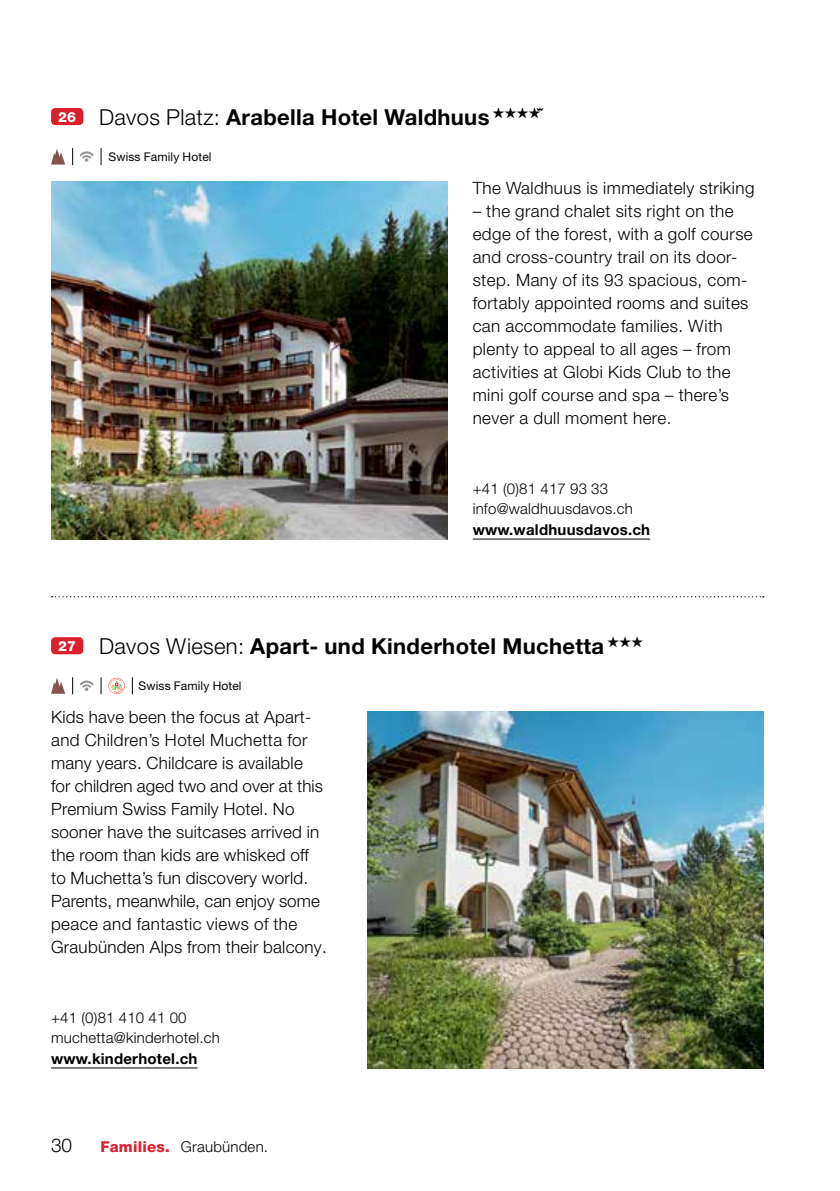
<style>
.page{position:relative;width:840px;height:1191px;background:#fff}
.page>*{position:absolute;margin:0;border:0;box-sizing:border-box;transform-origin:0 0}
.t1{font:700 22px "Helvetica Neue LT Pro";letter-spacing:.015em;color:#000}
.t2{font:300 19px "Helvetica Neue LT Pro";color:#000}
.t3{font:300 17px/23px "Helvetica Neue LT Pro";letter-spacing:.025em;color:#000}
.t4{font:300 15px/20px "Helvetica Neue LT Pro";letter-spacing:.015em;color:#000}
.t5{font:700 15px "Helvetica Neue LT Pro";letter-spacing:.015em;color:#000}
.t6{font:800 15px "Helvetica Neue LT Pro";letter-spacing:.015em;color:#da202c}
.t7{font:12px "Helvetica Neue LT Pro";letter-spacing:.01em;color:#000}
.s1{font-weight:300}
</style>
<div class="page">
<img style="left:51px;top:182px;width:396px;height:357px">
<svg style="left:51px;top:149px;width:14px;height:16px"></svg>
<svg style="left:80px;top:151px;width:14px;height:11px"></svg>
<svg style="left:72px;top:148px;width:1px;height:17px"></svg>
<svg style="left:101px;top:148px;width:1px;height:17px"></svg>
<img style="left:367px;top:711px;width:396px;height:357px">
<svg style="left:52px;top:596px;width:711px;height:1px"></svg>
<svg style="left:132px;top:677px;width:1px;height:17px"></svg>
<svg style="left:51px;top:678px;width:14px;height:16px"></svg>
<svg style="left:80px;top:680px;width:14px;height:11px"></svg>
<svg style="left:72px;top:677px;width:1px;height:17px"></svg>
<svg style="left:101px;top:677px;width:24px;height:18px"></svg>
<div style="left:51px;top:637px;width:32px;height:17px;background:#da202c;border-radius:4px"></div>
<div style="left:51px;top:108px;width:32px;height:17px;background:#da202c;border-radius:4px"></div>
<hr style="left:472px;top:539px;width:177px;height:1px;background:#000">
<hr style="left:51px;top:1067px;width:146px;height:1px;background:#000">
<p class="t1" style="left:58px;top:103px;width:488px"><sup>26</sup> <span class="s1">Davos Platz:</span> Arabella Hotel Waldhuus <sup>À</sup></p>
<p class="t7" style="left:108px;top:149px;width:104px">Swiss Family Hotel</p>
<p class="t3" style="left:472px;top:176px;width:283px">The Waldhuus is immediately striking</p>
<p class="t3" style="left:472px;top:199px;width:281px">– the grand chalet sits right on the edge of the forest, with a golf course and cross-country trail on its door&shy;step. Many of its 93 spacious, com&shy;fortably appointed rooms and suites can accommodate families. With plenty to appeal to all ages – from activities at Globi Kids Club to the mini golf course and spa – there’s never a dull moment here.</p>
<p class="t4" style="left:472px;top:478px;width:162px">+41 (0)81 417 93 33 info@waldhuusdavos.ch</p>
<p class="t5" style="left:472px;top:520px;width:179px">www.waldhuusdavos.ch</p>
<p class="t1" style="left:58px;top:632px;width:587px"><sup>27</sup> <span class="s1">Davos Wiesen:</span> Apart- und Kinderhotel Muchetta <sup>Ô</sup></p>
<p class="t7" style="left:138px;top:678px;width:104px">Swiss Family Hotel</p>
<p class="t3" style="left:51px;top:705px;width:277px">Kids have been the focus at Apart&shy;and Children’s Hotel Muchetta for many years. Childcare is available<br>for children aged two and over at this Premium Swiss Family Hotel. No sooner have the suitcases arrived in the room than kids are whisked off to Muchetta’s fun discovery world.<br>Parents, meanwhile, can enjoy some peace and fantastic views of the Graubünden Alps from their balcony.</p>
<p class="t4" style="left:51px;top:1007px;width:170px">+41 (0)81 410 41 00 muchetta@kinderhotel.ch</p>
<p class="t5" style="left:51px;top:1049px;width:148px">www.kinderhotel.ch</p>
<p class="t2" style="left:51px;top:1134px;width:23px">30</p>
<p class="t4" style="left:181px;top:1136px;width:89px">Graubünden.</p>
<p class="t6" style="left:100px;top:1138px;width:71px">Families.</p>
</div>
